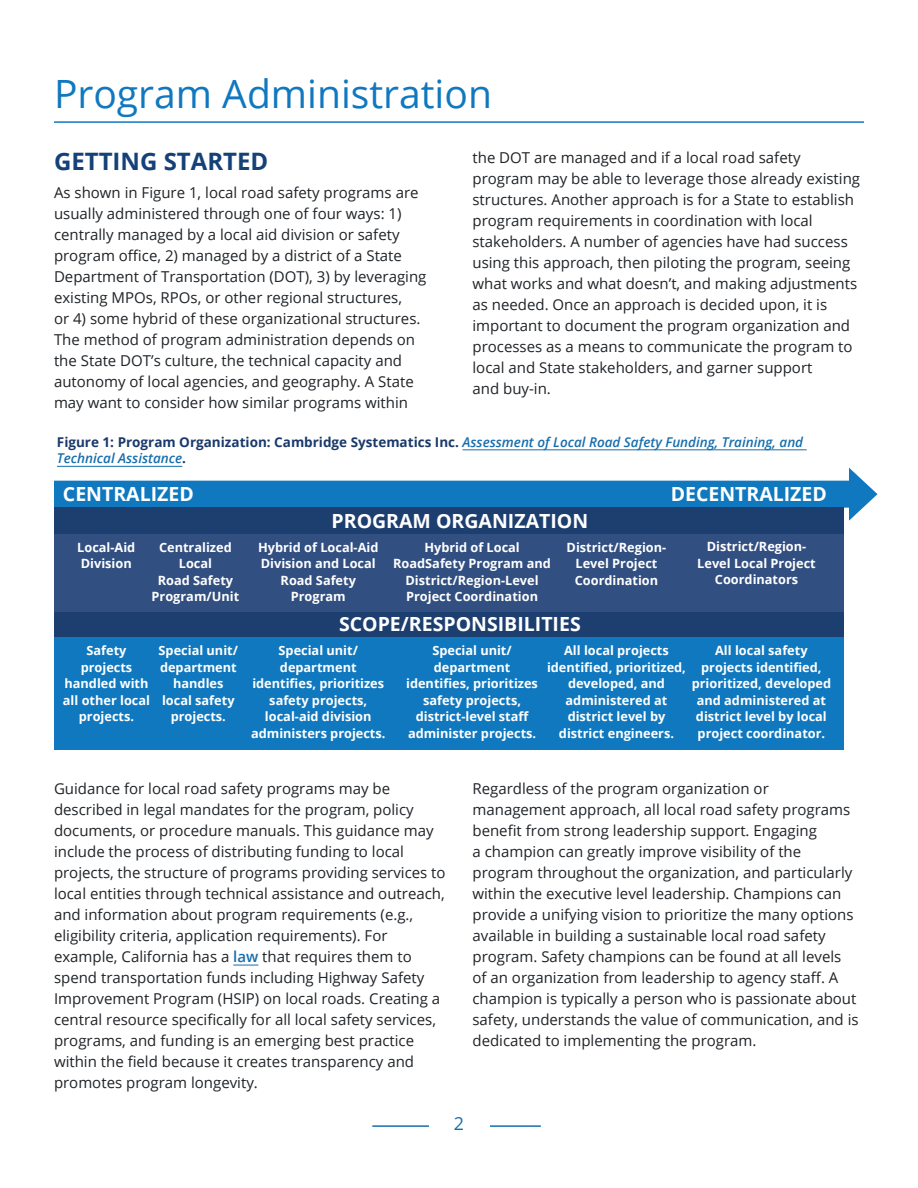
<style>
.page{position:relative;width:918px;height:1188px;background:#fff}
.page>*{position:absolute;margin:0;border:0;box-sizing:border-box;transform-origin:0 0}
.t1{font:39px "Open Sans";color:#1078bf}
.t2{font:700 24px "Open Sans";color:#144178}
.t3{font:700 19.5px "Open Sans";color:#fff}
.t4{font:18px "Open Sans";color:#166ead}
.t5{font:15px/21px "Open Sans";color:#1f2327}
.t6{font:italic 600 13.5px/16.5px "Open Sans";color:#166ead}
.t7{font:700 12.75px/16.5px "Open Sans";color:#fff;text-align:center}
.s1{font-weight:700;font-style:normal;color:#1a396b}
.s2{font-weight:600;color:#166ead}
</style>
<div class="page">
<hr style="left:372px;top:1125px;width:169px;height:2px;background:#166ead">
<div style="left:429px;top:1116px;width:60px;height:64px;background:#fff"></div>
<hr style="left:54px;top:121px;width:810px;height:2px;background:#1078bf">
<svg style="left:233px;top:965px;width:25px;height:1px"></svg>
<hr style="left:463px;top:449px;width:344px;height:1px;background:#166ead">
<hr style="left:57px;top:466px;width:125px;height:1px;background:#166ead">
<div style="left:54px;top:481px;width:806px;height:27px;background:#1078bf"></div>
<svg style="left:849px;top:468px;width:29px;height:53px"></svg>
<div style="left:54px;top:507px;width:790px;height:28px;background:#1d3f70"></div>
<div style="left:54px;top:611px;width:790px;height:28px;background:#1d3f70"></div>
<div style="left:54px;top:535px;width:790px;height:77px;background:#324f81"></div>
<div style="left:54px;top:637px;width:790px;height:113px;background:#1078bf"></div>
<h1 class="t1" style="left:54px;top:67px;width:439px">Program Administration</h1>
<p class="t5" style="left:472px;top:147px;width:389px">the DOT are managed and if a local road safety program may be able to leverage those already existing structures. Another approach is for a State to establish program requirements in coordination with local stakeholders. A number of agencies have had success using this approach, then piloting the program, seeing what works and what doesn’t, and making adjustments as needed. Once an approach is decided upon, it is important to document the program organization and processes as a means to communicate the program to local and State stakeholders, and garner support<br>and buy-in.</p>
<h2 class="t2" style="left:54px;top:145px;width:216px">GETTING STARTED</h2>
<p class="t5" style="left:54px;top:182px;width:374px">As shown in Figure 1, local road safety programs are usually administered through one of four ways: 1) centrally managed by a local aid division or safety program office, 2) managed by a district of a State Department of Transportation (DOT), 3) by leveraging existing MPOs, RPOs, or other regional structures,<br>or 4) some hybrid of these organizational structures.<br>The method of program administration depends on the State DOT’s culture, the technical capacity and autonomy of local agencies, and geography. A State may want to consider how similar programs within</p>
<p class="t6" style="left:57px;top:433px;width:748px"><span class="s1">Figure 1: Program Organization: Cambridge Systematics Inc.</span> Assessment of Local Road Safety Funding, Training, and<br>Technical Assistance<span class="s1">.</span></p>
<p class="t3" style="left:63px;top:480px;width:132px">CENTRALIZED</p>
<p class="t3" style="left:671px;top:480px;width:158px">DECENTRALIZED</p>
<p class="t3" style="left:332px;top:507px;width:258px">PROGRAM ORGANIZATION</p>
<p class="t7" style="left:77px;top:538px;width:60px;text-align:left">Local-Aid<br>Division</p>
<p class="t7" style="left:152px;top:538px;width:89px">Centralized<br>Local<br>Road Safety<br>Program/Unit</p>
<p class="t7" style="left:63px;top:642px;width:89px">Safety projects handled with all other local projects.</p>
<p class="t7" style="left:159px;top:642px;width:81px">Special unit/ department handles local safety projects.</p>
<p class="t7" style="left:258px;top:538px;width:122px">Hybrid of Local-Aid<br>Division and Local<br>Road Safety<br>Program</p>
<p class="t7" style="left:393px;top:538px;width:159px">Hybrid of Local<br>RoadSafety Program and<br>District/Region-Level<br>Project Coordination</p>
<p class="t7" style="left:567px;top:538px;width:101px">District/Region-<br>Level Project<br>Coordination</p>
<p class="t3" style="left:339px;top:610px;width:243px">SCOPE/RESPONSIBILITIES</p>
<p class="t7" style="left:697px;top:538px;width:120px">District/Region-<br>Level Local Project<br>Coordinators</p>
<p class="t7" style="left:251px;top:642px;width:136px">Special unit/ department identifies, prioritizes safety projects, local-aid division administers projects.</p>
<p class="t7" style="left:406px;top:642px;width:133px">Special unit/ department identifies, prioritizes safety projects, district-level staff administer projects.</p>
<p class="t7" style="left:692px;top:642px;width:141px">All local safety projects identified, prioritized, developed and administered at district level by local project coordinator.</p>
<p class="t7" style="left:547px;top:642px;width:141px">All local projects identified, prioritized, developed, and administered at district level by district engineers.</p>
<p class="t5" style="left:54px;top:778px;width:393px">Guidance for local road safety programs may be described in legal mandates for the program, policy documents, or procedure manuals. This guidance may include the process of distributing funding to local projects, the structure of programs providing services to local entities through technical assistance and outreach, and information about program requirements (e.g., eligibility criteria, application requirements). For example, California has a <span class="s2">law</span> that requires them to spend transportation funds including Highway Safety Improvement Program (HSIP) on local roads. Creating a central resource specifically for all local safety services, programs, and funding is an emerging best practice within the field because it creates transparency and promotes program longevity.</p>
<p class="t5" style="left:472px;top:778px;width:388px">Regardless of the program organization or management approach, all local road safety programs benefit from strong leadership support. Engaging<br>a champion can greatly improve visibility of the program throughout the organization, and particularly within the executive level leadership. Champions can provide a unifying vision to prioritize the many options available in building a sustainable local road safety program. Safety champions can be found at all levels of an organization from leadership to agency staff. A champion is typically a person who is passionate about safety, understands the value of communication, and is dedicated to implementing the program.</p>
<p class="t4" style="left:454px;top:1111px;width:12px">2</p>
</div>
